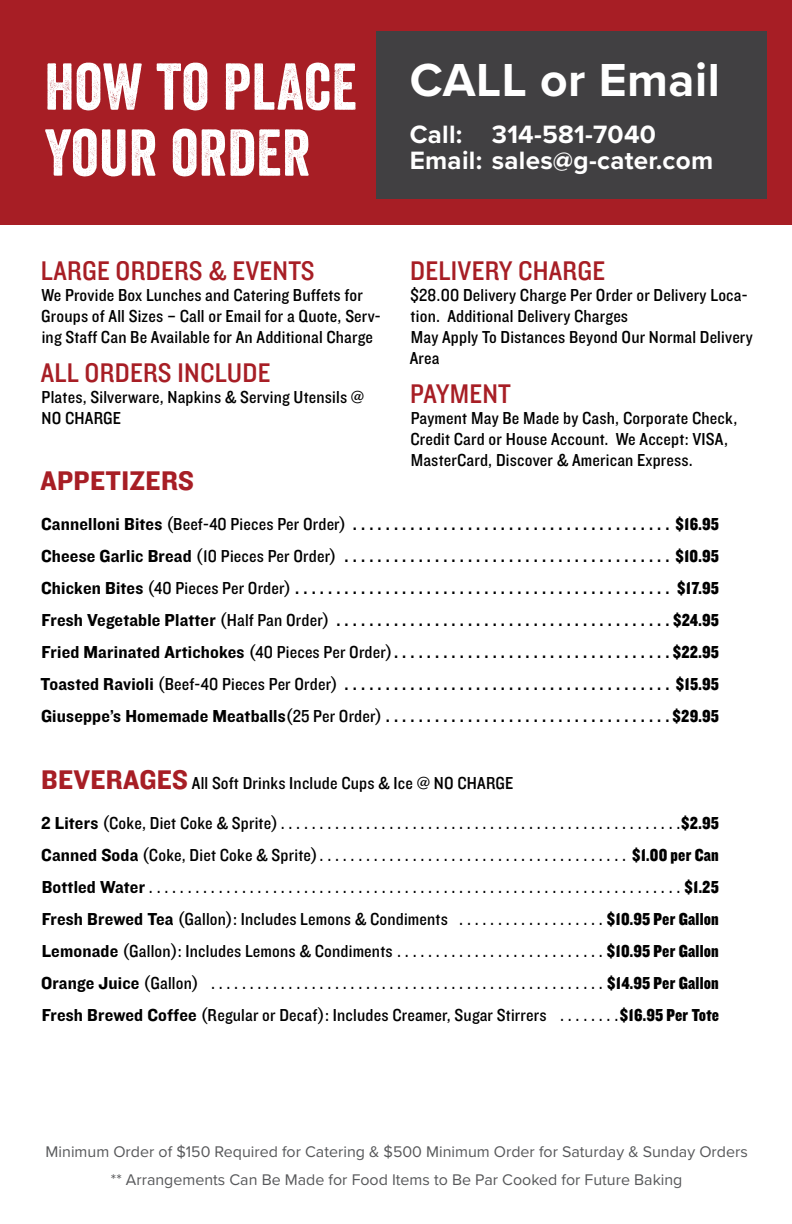
<style>
.page{position:relative;width:792px;height:1224px;background:#fff}
.page>*{position:absolute;margin:0;border:0;box-sizing:border-box;transform-origin:0 0}
.t1{font:64px/66px "Veneer";letter-spacing:.01em;color:#fff}
.t2{font:700 48px "Proxima Nova";letter-spacing:.01em;color:#fff}
.t3{font:28px "Knockout 30 Junior Welterwt";letter-spacing:.01em;color:#a71e25}
.t4{font:28px "Knockout 51 Middleweight";letter-spacing:.01em;color:#a71e25}
.t5{font:700 26px/26px "Proxima Nova";letter-spacing:.01em;color:#fff}
.t6{font:18px/21px "Knockout 30 Junior Welterwt";letter-spacing:.01em;color:#000}
.t7{font:18px/32px "Knockout 51 Middleweight";letter-spacing:.01em;color:#000;text-align:justify}
.t8{font:16px/28px "Proxima Nova";color:#58595b;text-align:center}
.s1{font-family:"Knockout 30 Junior Welterwt"}
.s2{font-family:"Knockout 70 Full Welterwt"}
.s3{font-family:"Knockout 51 Middleweight";font-size:28px;color:#a71e25}
.s4{font-family:"Knockout 51 Middleweight"}
</style>
<div class="page">
<div style="left:0;top:0;width:792px;height:225px;background:#a71e25"></div>
<div style="left:377px;top:31px;width:390px;height:168px;background:#414042"></div>
<h1 class="t1" style="left:45px;top:53px;width:314px">HOW TO PLACE<br>YOUR ORDER</h1>
<h2 class="t2" style="left:410px;top:44px;width:312px">CALL or Email</h2>
<h3 class="t5" style="left:410px;top:121px;width:305px">Call: 314-581-7040<br>Email: sales@g-cater.com</h3>
<h3 class="t3" style="left:41px;top:252px;width:275px">LARGE ORDERS &amp; EVENTS</h3>
<p class="t6" style="left:41px;top:284px;width:341px">We Provide Box Lunches and Catering Buffets for<br>Groups of All Sizes – Call or Email for a Quote, Serv&shy;ing Staff Can Be Available for An Additional Charge</p>
<h3 class="t3" style="left:41px;top:354px;width:231px">ALL ORDERS INCLUDE</h3>
<p class="t6" style="left:42px;top:386px;width:324px">Plates, Silverware, Napkins &amp; Serving Utensils @<br>NO CHARGE</p>
<h3 class="t3" style="left:410px;top:252px;width:197px">DELIVERY CHARGE</h3>
<p class="t6" style="left:410px;top:284px;width:345px">$28.00 Delivery Charge Per Order or Delivery Loca&shy;tion. Additional Delivery Charges<br>May Apply To Distances Beyond Our Normal Delivery Area</p>
<h3 class="t3" style="left:410px;top:375px;width:102px">PAYMENT</h3>
<p class="t6" style="left:410px;top:407px;width:329px">Payment May Be Made by Cash, Corporate Check,<br>Credit Card or House Account. We Accept: VISA,<br>MasterCard, Discover &amp; American Express.</p>
<h3 class="t4" style="left:40px;top:462px;width:155px">APPETIZERS</h3>
<p class="t7" style="left:41px;top:508px;width:680px">Cannelloni Bites <span class="s1">(Beef-40 Pieces Per Order)</span> . . . . . . . . . . . . . . . . . . . . . . . . . . . . . . . . . . . . . . . <span class="s2">$16.95<br></span>Cheese Garlic Bread <span class="s1">(10 Pieces Per Order)</span> . . . . . . . . . . . . . . . . . . . . . . . . . . . . . . . . . . . . . . . . <span class="s2">$10.95<br></span>Chicken Bites <span class="s1">(40 Pieces Per Order)</span> . . . . . . . . . . . . . . . . . . . . . . . . . . . . . . . . . . . . . . . . . . . . . . <span class="s2">$17.95<br></span>Fresh Vegetable Platter <span class="s1">(Half Pan Order)</span> . . . . . . . . . . . . . . . . . . . . . . . . . . . . . . . . . . . . . . . . <span class="s2">$24.95<br></span>Fried Marinated Artichokes <span class="s1">(40 Pieces Per Order)</span> . . . . . . . . . . . . . . . . . . . . . . . . . . . . . . . . . <span class="s2">$22.95<br></span>Toasted Ravioli <span class="s1">(Beef-40 Pieces Per Order)</span> . . . . . . . . . . . . . . . . . . . . . . . . . . . . . . . . . . . . . . . . <span class="s2">$15.95<br></span>Giuseppe’s Homemade Meatballs<span class="s1">(25 Per Order)</span> . . . . . . . . . . . . . . . . . . . . . . . . . . . . . . . . . . <span class="s2">$29.95</span></p>
<p class="t6" style="left:41px;top:772px;width:474px"><span class="s3">BEVERAGES</span> All Soft Drinks Include Cups &amp; Ice @ NO CHARGE</p>
<p class="t6" style="left:41px;top:806px;width:680px;line-height:32px;text-align:justify"><span class="s4">2 Liters</span> (Coke, Diet Coke &amp; Sprite) . . . . . . . . . . . . . . . . . . . . . . . . . . . . . . . . . . . . . . . . . . . . . . . . . . . <span class="s2">$2.95<br></span><span class="s4">Canned Soda</span> (Coke, Diet Coke &amp; Sprite) . . . . . . . . . . . . . . . . . . . . . . . . . . . . . . . . . . . . . . . . <span class="s2">$1.00 per Can </span><span class="s4">Bottled Water</span> . . . . . . . . . . . . . . . . . . . . . . . . . . . . . . . . . . . . . . . . . . . . . . . . . . . . . . . . . . . . . . . . . . . . . <span class="s2">$1.25<br></span><span class="s4">Fresh Brewed Tea</span> (Gallon): Includes Lemons &amp; Condiments . . . . . . . . . . . . . . . . . . . <span class="s2">$10.95 Per Gallon </span><span class="s4">Lemonade</span> (Gallon): Includes Lemons &amp; Condiments . . . . . . . . . . . . . . . . . . . . . . . . . . . <span class="s2">$10.95 Per Gallon </span><span class="s4">Orange Juice</span> (Gallon) . . . . . . . . . . . . . . . . . . . . . . . . . . . . . . . . . . . . . . . . . . . . . . . . . . . <span class="s2">$14.95 Per Gallon </span><span class="s4">Fresh Brewed Coffee</span> (Regular or Decaf): Includes Creamer, Sugar Stirrers . . . . . . . <span class="s2">$16.95 Per Tote</span></p>
<p class="t8" style="left:46px;top:1137px;width:704px">Minimum Order of $150 Required for Catering &amp; $500 Minimum Order for Saturday &amp; Sunday Orders ** Arrangements Can Be Made for Food Items to Be Par Cooked for Future Baking</p>
</div>
